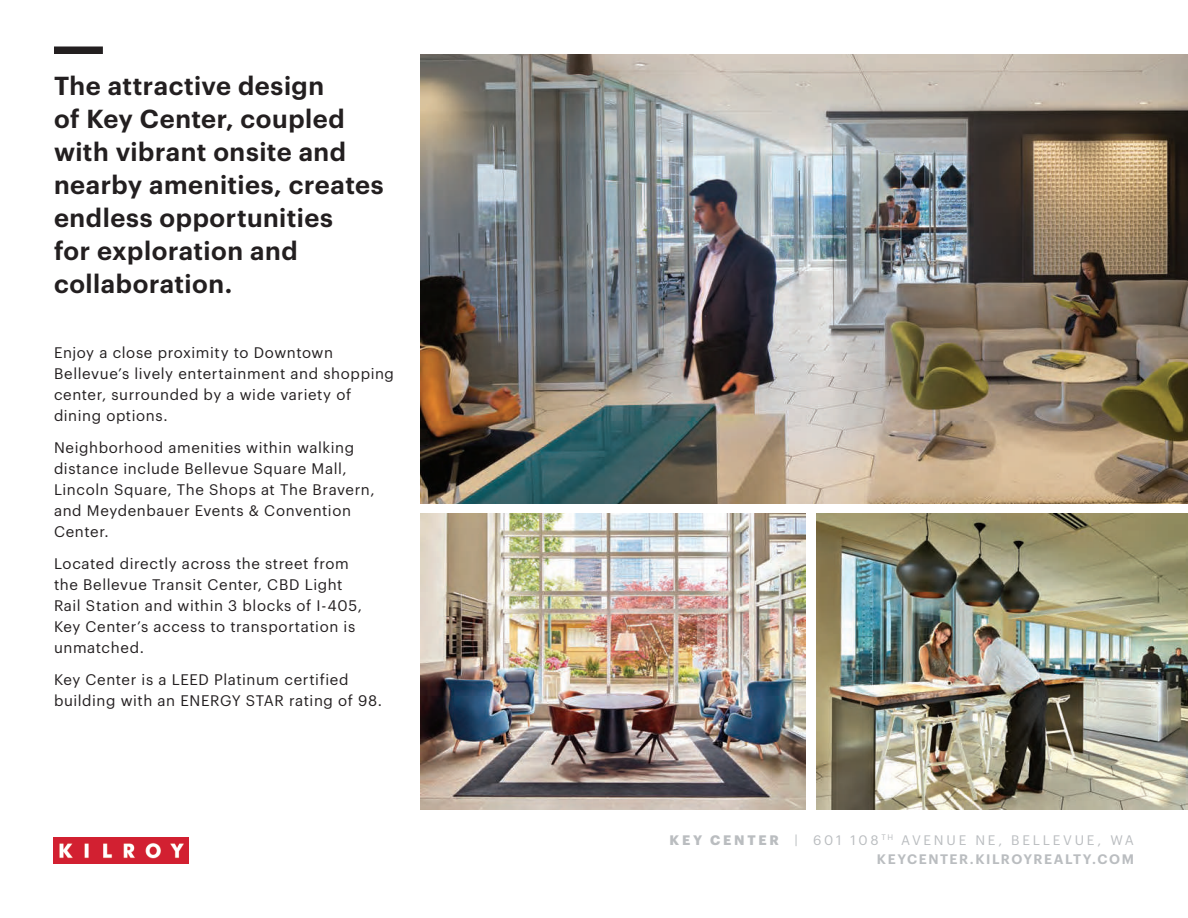
<style>
.page{position:relative;width:1188px;height:918px;background:#fff}
.page>*{position:absolute;margin:0;border:0;box-sizing:border-box;transform-origin:0 0}
.t1{font:600 25.5px/33px "Graphik";letter-spacing:.02em;color:#231f20}
.t2{font:15px/21px "Graphik";letter-spacing:.04em;color:#231f20}
.t3{font:13.5px/19.5px "Graphik";letter-spacing:.205em;color:#babdc0;text-align:right}
.s1{font-weight:700}
.s2{font-weight:600}
</style>
<div class="page">
<img style="left:54px;top:838px;width:135px;height:26px">
<div style="left:54px;top:46px;width:49px;height:8px;background:#231f20"></div>
<img style="left:421px;top:54px;width:767px;height:450px">
<img style="left:421px;top:513px;width:385px;height:297px">
<img style="left:817px;top:513px;width:371px;height:297px">
<h1 class="t1" style="left:54px;top:67px;width:331px">The attractive design<br>of Key Center, coupled with vibrant onsite and nearby amenities, creates endless opportunities<br>for exploration and collaboration.</h1>
<p class="t2" style="left:54px;top:341px;width:342px">Enjoy a close proximity to Downtown Bellevue’s lively entertainment and shopping center, surrounded by a wide variety of dining options.</p>
<p class="t2" style="left:54px;top:436px;width:322px">Neighborhood amenities within walking distance include Bellevue Square Mall, Lincoln Square, The Shops at The Bravern, and Meydenbauer Events &amp; Convention Center.</p>
<p class="t2" style="left:54px;top:552px;width:310px">Located directly across the street from the Bellevue Transit Center, CBD Light Rail Station and within 3 blocks of I-405, Key Center’s access to transportation is unmatched.</p>
<p class="t2" style="left:54px;top:668px;width:330px">Key Center is a LEED Platinum certified building with an ENERGY STAR rating of 98.</p>
<p class="t3" style="left:669px;top:829px;width:466px"><span class="s1">KEY CENTER</span> | 601 108 <sup>TH</sup> AVENUE NE, BELLEVUE, WA<br><span class="s2">KEYCENTER.KILROYREALTY.COM</span></p>
</div>
